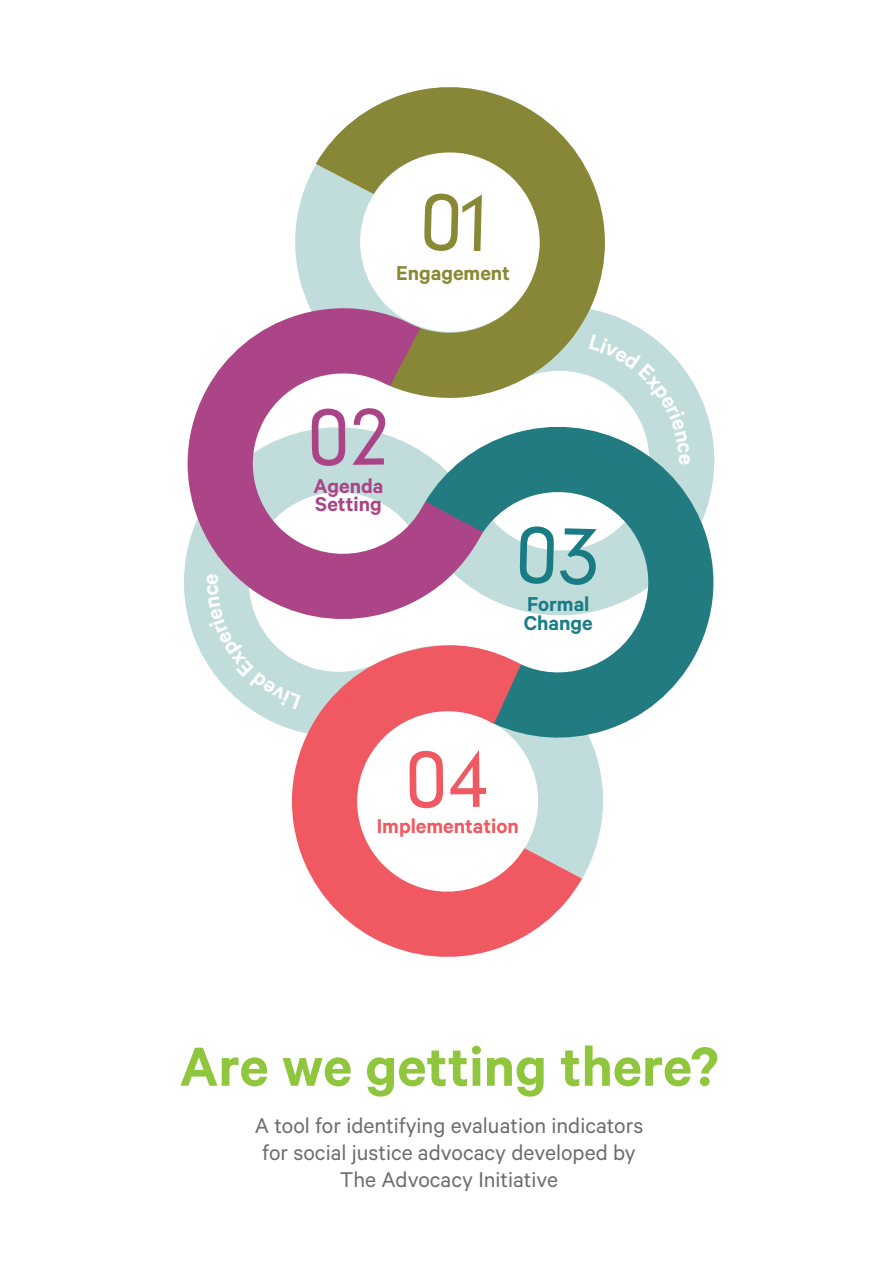
<style>
.page{position:relative;width:893px;height:1263px;background:#fff}
.page>*{position:absolute;margin:0;border:0;box-sizing:border-box;transform-origin:0 0}
.t1{font:600 61.95px "Calibre";color:#8fc63e}
.t2{font:24px/27px "Calibre";color:#6c6d70;text-align:center}
.t3{font:600 22.5px "Calibre";color:#f05961}
.t4{font:600 22.5px/18.5px "Calibre";color:#ab4486}
.t5{font:600 22.5px "Calibre";color:#197c85}
.t6{font:600 22.5px "Calibre";color:#898835}
</style>
<div class="page">
<svg style="left:605px;top:313px;width:109px;height:280px"></svg>
<svg style="left:295px;top:163px;width:21px;height:142px;fill:#c0dddb"></svg>
<svg style="left:184px;top:454px;width:108px;height:276px"></svg>
<svg style="left:582px;top:742px;width:21px;height:136px;fill:#c0dddb"></svg>
<svg style="left:483px;top:422px;width:230px;height:320px"></svg>
<svg style="left:316px;top:87px;width:289px;height:308px"></svg>
<svg style="left:292px;top:641px;width:290px;height:316px"></svg>
<svg style="left:188px;top:305px;width:295px;height:319px"></svg>
<svg style="left:424px;top:193px;width:58px;height:58px"></svg>
<svg style="left:312px;top:408px;width:33px;height:58px"></svg>
<svg style="left:352px;top:408px;width:33px;height:57px"></svg>
<svg style="left:520px;top:526px;width:34px;height:58px"></svg>
<svg style="left:560px;top:528px;width:37px;height:57px"></svg>
<svg style="left:409px;top:751px;width:34px;height:57px"></svg>
<svg style="left:450px;top:750px;width:36px;height:57px"></svg>
<svg style="left:589px;top:334px;width:101px;height:130px"></svg>
<svg style="left:207px;top:574px;width:94px;height:135px"></svg>
<p class="t6" style="left:396px;top:259px;width:115px">Engagement</p>
<p class="t4" style="left:314px;top:476px;width:71px">Agenda<br>Setting</p>
<p class="t5" style="left:527px;top:591px;width:64px">Formal</p>
<p class="t5" style="left:524px;top:610px;width:71px">Change</p>
<p class="t3" style="left:377px;top:813px;width:144px">Implementation</p>
<p class="t1" style="left:180px;top:1030px;width:540px">Are we getting there?</p>
<p class="t2" style="left:255px;top:1111px;width:390px">A tool for identifying evaluation indicators for social justice advocacy developed by<br>The Advocacy Initiative</p>
</div>
